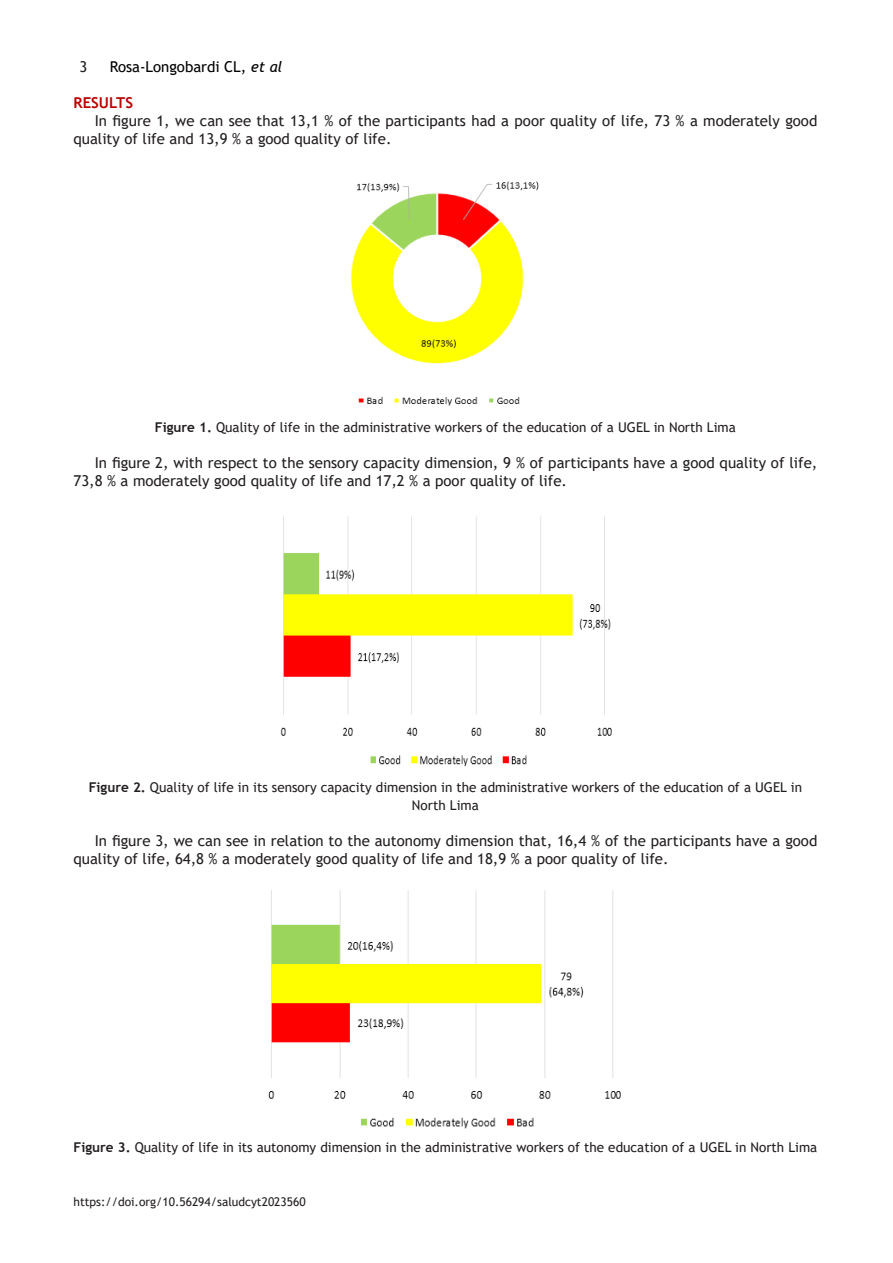
<style>
.page{position:relative;width:893px;height:1263px;background:#fff}
.page>*{position:absolute;margin:0;border:0;box-sizing:border-box;transform-origin:0 0}
.t1{font:15px/18px "Trebuchet MS";color:#231f20}
.t2{font:15px "Trebuchet MS";color:#000}
.t3{font:700 15px "Trebuchet MS";color:#be0000}
.figure_caption{font:13.5px/18px "Trebuchet MS";color:#231f20;text-align:center}
.t4{font:12px "Trebuchet MS";color:#231f20}
.s1{font-style:italic}
.s2{font-weight:700}
</style>
<div class="page">
<img style="left:350px;top:181px;width:189px;height:225px">
<img style="left:280px;top:516px;width:332px;height:251px">
<img style="left:268px;top:890px;width:353px;height:239px">
<p class="t1" style="left:80px;top:58px;width:9px">3</p>
<p class="t2" style="left:110px;top:57px;width:174px">Rosa-Longobardi CL, <span class="s1">et al</span></p>
<p class="t3" style="left:74px;top:93px;width:61px">RESULTS</p>
<p class="t1" style="left:74px;top:112px;width:745px;text-indent:21px">In figure 1, we can see that 13,1 % of the participants had a poor quality of life, 73 % a moderately good quality of life and 13,9 % a good quality of life.</p>
<p class="figure_caption" style="left:155px;top:418px;width:582px"><span class="s2">Figure 1.</span> Quality of life in the administrative workers of the education of a UGEL in North Lima</p>
<p class="t1" style="left:74px;top:454px;width:745px;text-indent:21px">In figure 2, with respect to the sensory capacity dimension, 9 % of participants have a good quality of life,<br>73,8 % a moderately good quality of life and 17,2 % a poor quality of life.</p>
<p class="figure_caption" style="left:89px;top:778px;width:715px"><span class="s2">Figure 2.</span> Quality of life in its sensory capacity dimension in the administrative workers of the education of a UGEL in<br>North Lima</p>
<p class="t1" style="left:74px;top:832px;width:745px;text-indent:21px">In figure 3, we can see in relation to the autonomy dimension that, 16,4 % of the participants have a good quality of life, 64,8 % a moderately good quality of life and 18,9 % a poor quality of life.</p>
<p class="figure_caption" style="left:74px;top:1138px;width:745px"><span class="s2">Figure 3.</span> Quality of life in its autonomy dimension in the administrative workers of the education of a UGEL in North Lima</p>
<p class="t4" style="left:74px;top:1194px;width:234px">https://doi.org/10.56294/saludcyt2023560</p>
</div>
